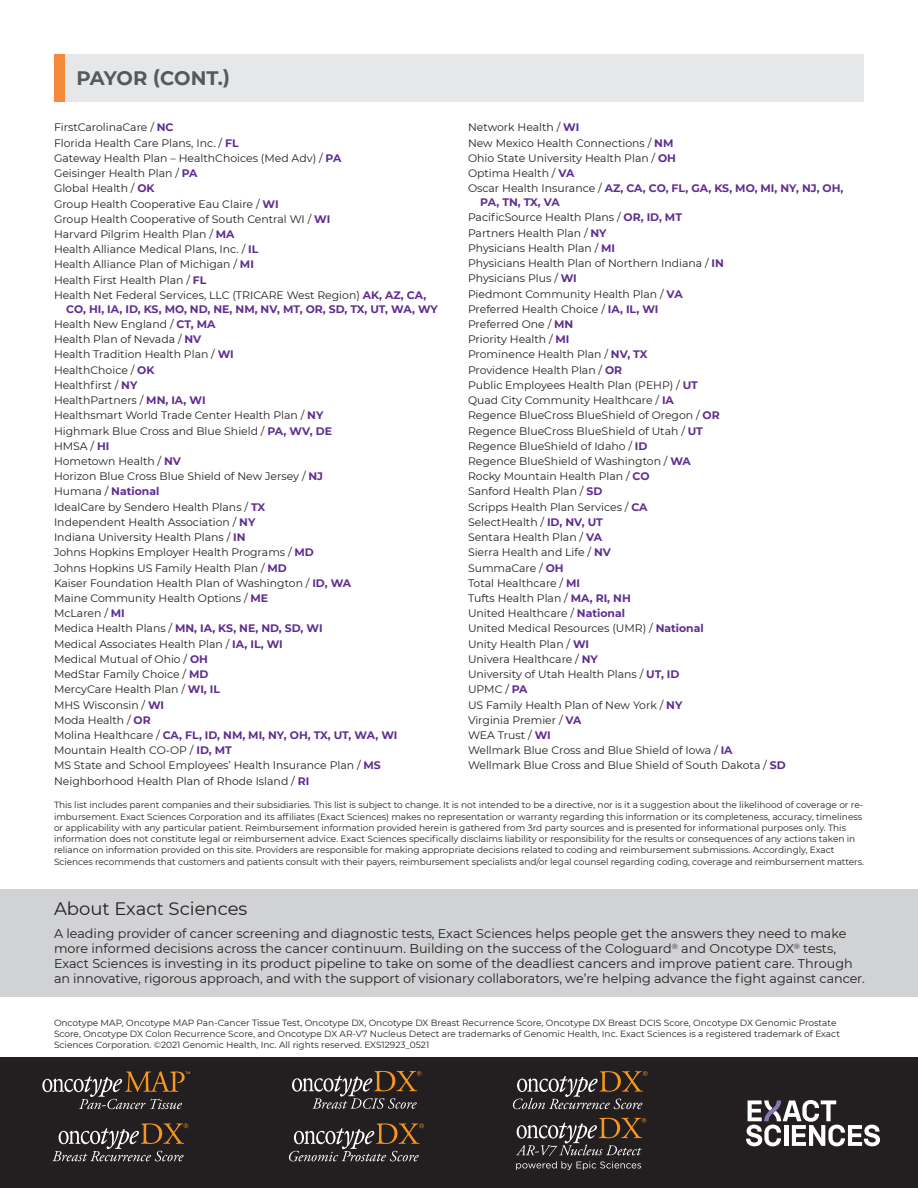
<style>
.page{position:relative;width:918px;height:1188px;background:#fff}
.page>*{position:absolute;margin:0;border:0;box-sizing:border-box;transform-origin:0 0}
.t1{font:700 19.5px "Montserrat";letter-spacing:-.015em;color:#57585a}
.t2{font:18px "Montserrat";color:#231f20}
.t3{font:12.75px/15px "Montserrat";color:#231f20}
.t4{font:10.8px/15.3px "Montserrat";color:#231f20}
.t5{font:9px/11.2px "Montserrat";letter-spacing:-.005em;color:#231f20}
.s1{font-weight:700;color:#5f2d91}
</style>
<div class="page">
<div style="left:0;top:1057px;width:918px;height:131px;background:#231f20"></div>
<svg style="left:746px;top:1100px;width:134px;height:46px"></svg>
<svg style="left:289px;top:1123px;width:135px;height:38px"></svg>
<svg style="left:516px;top:1118px;width:130px;height:52px"></svg>
<svg style="left:513px;top:1071px;width:135px;height:38px"></svg>
<svg style="left:292px;top:1071px;width:129px;height:38px"></svg>
<svg style="left:42px;top:1071px;width:148px;height:38px"></svg>
<svg style="left:52px;top:1123px;width:136px;height:38px"></svg>
<div style="left:0;top:889px;width:918px;height:108px;background:#d1d2d4"></div>
<div style="left:54px;top:54px;width:810px;height:47px;background:#e6e7e9"></div>
<div style="left:54px;top:54px;width:11px;height:47px;background:#f5893c"></div>
<h1 class="t1" style="left:76px;top:64px;width:155px">PAYOR (CONT.)</h1>
<p class="t4" style="left:54px;top:120px;width:374px">FirstCarolinaCare / <span class="s1">NC<br></span>Florida Health Care Plans, Inc. / <span class="s1">FL<br></span>Gateway Health Plan – HealthChoices (Med Adv) / <span class="s1">PA<br></span>Geisinger Health Plan / <span class="s1">PA<br></span>Global Health / <span class="s1">OK<br></span>Group Health Cooperative Eau Claire / <span class="s1">WI<br></span>Group Health Cooperative of South Central WI / <span class="s1">WI<br></span>Harvard Pilgrim Health Plan / <span class="s1">MA<br></span>Health Alliance Medical Plans, Inc. / <span class="s1">IL<br></span>Health Alliance Plan of Michigan / <span class="s1">MI<br></span>Health First Health Plan / <span class="s1">FL<br></span>Health Net Federal Services, LLC (TRICARE West Region) <span class="s1">AK, AZ, CA,</span></p>
<p class="t4" style="left:54px;top:301px;width:385px;text-indent:12px"><span class="s1">CO, HI, IA, ID, KS, MO, ND, NE, NM, NV, MT, OR, SD, TX, UT, WA, WY </span>Health New England / <span class="s1">CT, MA<br></span>Health Plan of Nevada / <span class="s1">NV<br></span>Health Tradition Health Plan / <span class="s1">WI<br></span>HealthChoice / <span class="s1">OK<br></span>Healthfirst / <span class="s1">NY<br></span>HealthPartners / <span class="s1">MN, IA, WI<br></span>Healthsmart World Trade Center Health Plan / <span class="s1">NY<br></span>Highmark Blue Cross and Blue Shield / <span class="s1">PA, WV, DE<br></span>HMSA / <span class="s1">HI<br></span>Hometown Health / <span class="s1">NV<br></span>Horizon Blue Cross Blue Shield of New Jersey / <span class="s1">NJ<br></span>Humana / <span class="s1">National<br></span>IdealCare by Sendero Health Plans / <span class="s1">TX<br></span>Independent Health Association / <span class="s1">NY<br></span>Indiana University Health Plans / <span class="s1">IN<br></span>Johns Hopkins Employer Health Programs / <span class="s1">MD<br></span>Johns Hopkins US Family Health Plan / <span class="s1">MD<br></span>Kaiser Foundation Health Plan of Washington / <span class="s1">ID, WA<br></span>Maine Community Health Options / <span class="s1">ME<br></span>McLaren / <span class="s1">MI<br></span>Medica Health Plans / <span class="s1">MN, IA, KS, NE, ND, SD, WI<br></span>Medical Associates Health Plan / <span class="s1">IA, IL, WI<br></span>Medical Mutual of Ohio / <span class="s1">OH<br></span>MedStar Family Choice / <span class="s1">MD<br></span>MercyCare Health Plan / <span class="s1">WI, IL<br></span>MHS Wisconsin / <span class="s1">WI<br></span>Moda Health / <span class="s1">OR<br></span>Molina Healthcare / <span class="s1">CA, FL, ID, NM, MI, NY, OH, TX, UT, WA, WI </span>Mountain Health CO-OP / <span class="s1">ID, MT<br></span>MS State and School Employees’ Health Insurance Plan / <span class="s1">MS </span>Neighborhood Health Plan of Rhode Island / <span class="s1">RI</span></p>
<p class="t4" style="left:468px;top:120px;width:377px">Network Health / <span class="s1">WI<br></span>New Mexico Health Connections / <span class="s1">NM<br></span>Ohio State University Health Plan / <span class="s1">OH<br></span>Optima Health / <span class="s1">VA<br></span>Oscar Health Insurance / <span class="s1">AZ, CA, CO, FL, GA, KS, MO, MI, NY, NJ, OH,</span></p>
<p class="t4" style="left:468px;top:194px;width:319px;text-indent:12px"><span class="s1">PA, TN, TX, VA<br></span>PacificSource Health Plans / <span class="s1">OR, ID, MT<br></span>Partners Health Plan / <span class="s1">NY<br></span>Physicians Health Plan / <span class="s1">MI<br></span>Physicians Health Plan of Northern Indiana / <span class="s1">IN<br></span>Physicians Plus / <span class="s1">WI<br></span>Piedmont Community Health Plan / <span class="s1">VA<br></span>Preferred Health Choice / <span class="s1">IA, IL, WI<br></span>Preferred One / <span class="s1">MN<br></span>Priority Health / <span class="s1">MI<br></span>Prominence Health Plan / <span class="s1">NV, TX<br></span>Providence Health Plan / <span class="s1">OR<br></span>Public Employees Health Plan (PEHP) / <span class="s1">UT<br></span>Quad City Community Healthcare / <span class="s1">IA<br></span>Regence BlueCross BlueShield of Oregon / <span class="s1">OR<br></span>Regence BlueCross BlueShield of Utah / <span class="s1">UT<br></span>Regence BlueShield of Idaho / <span class="s1">ID<br></span>Regence BlueShield of Washington / <span class="s1">WA<br></span>Rocky Mountain Health Plan / <span class="s1">CO<br></span>Sanford Health Plan / <span class="s1">SD<br></span>Scripps Health Plan Services / <span class="s1">CA<br></span>SelectHealth / <span class="s1">ID, NV, UT<br></span>Sentara Health Plan / <span class="s1">VA<br></span>Sierra Health and Life / <span class="s1">NV<br></span>SummaCare / <span class="s1">OH<br></span>Total Healthcare / <span class="s1">MI<br></span>Tufts Health Plan / <span class="s1">MA, RI, NH<br></span>United Healthcare / <span class="s1">National<br></span>United Medical Resources (UMR) / <span class="s1">National<br></span>Unity Health Plan / <span class="s1">WI<br></span>Univera Healthcare / <span class="s1">NY<br></span>University of Utah Health Plans / <span class="s1">UT, ID<br></span>UPMC / <span class="s1">PA<br></span>US Family Health Plan of New York / <span class="s1">NY<br></span>Virginia Premier / <span class="s1">VA<br></span>WEA Trust / <span class="s1">WI<br></span>Wellmark Blue Cross and Blue Shield of Iowa / <span class="s1">IA<br></span>Wellmark Blue Cross and Blue Shield of South Dakota / <span class="s1">SD</span></p>
<p class="t5" style="left:54px;top:799px;width:811px">This list includes parent companies and their subsidiaries. This list is subject to change. It is not intended to be a directive, nor is it a suggestion about the likelihood of coverage or re&shy;imbursement. Exact Sciences Corporation and its affiliates (Exact Sciences) makes no representation or warranty regarding this information or its completeness, accuracy, timeliness or applicability with any particular patient. Reimbursement information provided herein is gathered from 3rd party sources and is presented for informational purposes only. This information does not constitute legal or reimbursement advice. Exact Sciences specifically disclaims liability or responsibility for the results or consequences of any actions taken in reliance on information provided on this site. Providers are responsible for making appropriate decisions related to coding and reimbursement submissions. Accordingly, Exact Sciences recommends that customers and patients consult with their payers, reimbursement specialists and/or legal counsel regarding coding, coverage and reimbursement matters.</p>
<h2 class="t2" style="left:54px;top:896px;width:195px">About Exact Sciences</h2>
<p class="t3" style="left:54px;top:926px;width:812px">A leading provider of cancer screening and diagnostic tests, Exact Sciences helps people get the answers they need to make more informed decisions across the cancer continuum. Building on the success of the Cologuard<sup>®</sup> and Oncotype DX<sup>®</sup> tests, Exact Sciences is investing in its product pipeline to take on some of the deadliest cancers and improve patient care. Through an innovative, rigorous approach, and with the support of visionary collaborators, we’re helping advance the fight against cancer.</p>
<p class="t5" style="left:54px;top:1017px;width:788px">Oncotype MAP, Oncotype MAP Pan-Cancer Tissue Test, Oncotype DX, Oncotype DX Breast Recurrence Score, Oncotype DX Breast DCIS Score, Oncotype DX Genomic Prostate<br>Score, Oncotype DX Colon Recurrence Score, and Oncotype DX AR-V7 Nucleus Detect are trademarks of Genomic Health, Inc. Exact Sciences is a registered trademark of Exact<br>Sciences Corporation. ©2021 Genomic Health, Inc. All rights reserved. EXS12923_0521</p>
</div>
